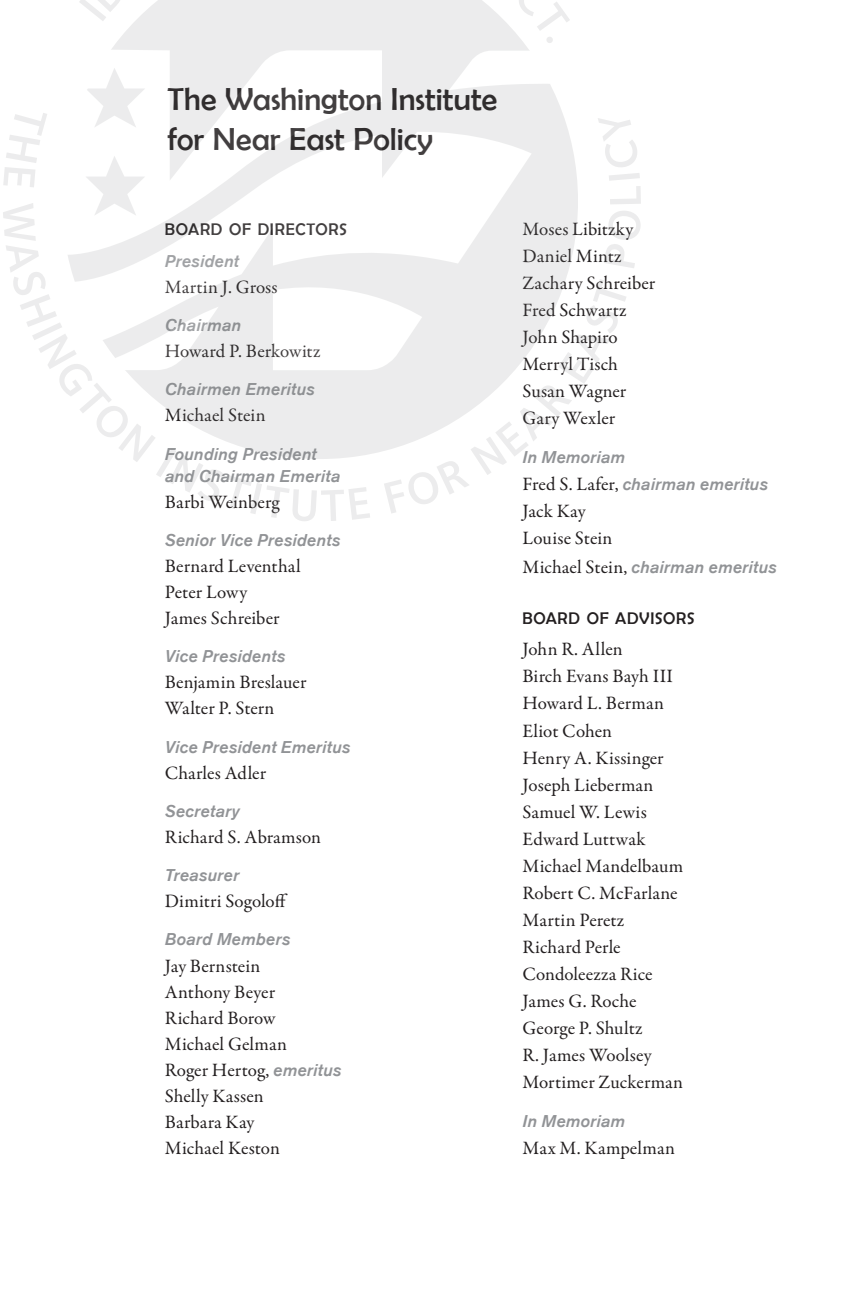
<style>
.page{position:relative;width:864px;height:1296px;background:#fff}
.page>*{position:absolute;margin:0;border:0;box-sizing:border-box;transform-origin:0 0}
.Chapter_title_no_TOC{font:32px/40px "Berlin Sans FB";letter-spacing:.005em;color:#231f20}
.Body_no_indent{font:19px/26px "Garamond Premr Pro";letter-spacing:.005em;color:#231f20}
.Staff_jobs{font:19px "Garamond Premr Pro";letter-spacing:.005em;color:#231f20}
.Staff_jobs-2{font:italic 500 17px/22px "Akzidenz Grotesk BE";letter-spacing:.01em;color:#919396}
.Level1{font:17px "Berlin Sans FB";letter-spacing:.04em;color:#231f20}
.s1{font-family:"Akzidenz Grotesk BE";font-weight:500;font-style:italic;font-size:17px;color:#919396}
.s2{font-family:"Garamond Premr Pro";font-weight:400;font-style:normal;font-size:19px;color:#231f20}
</style>
<div class="page">
<div style="left:112px;top:0;width:450px;height:113px;background:#ececed"></div>
<svg style="left:449px;top:51px;width:113px;height:39px"></svg>
<svg style="left:87px;top:49px;width:295px;height:64px"></svg>
<svg style="left:79px;top:0;width:43px;height:21px"></svg>
<svg style="left:517px;top:0;width:53px;height:44px"></svg>
<svg style="left:3px;top:113px;width:638px;height:408px"></svg>
<p class="Chapter_title_no_TOC" style="left:168px;top:79px;width:331px">The Washington Institute for Near East Policy</p>
<p class="Level1" style="left:165px;top:219px;width:184px">BOARD OF DIRECTORS</p>
<p class="Staff_jobs-2" style="left:165px;top:250px;width:76px">President</p>
<p class="Body_no_indent" style="left:165px;top:274px;width:114px">Martin J. Gross</p>
<p class="Staff_jobs-2" style="left:165px;top:314px;width:78px">Chairman</p>
<p class="Body_no_indent" style="left:165px;top:339px;width:157px">Howard P. Berkowitz</p>
<p class="Staff_jobs-2" style="left:165px;top:379px;width:151px">Chairmen Emeritus</p>
<p class="Body_no_indent" style="left:165px;top:403px;width:102px">Michael Stein</p>
<p class="Staff_jobs-2" style="left:165px;top:443px;width:177px">Founding President and Chairman Emerita</p>
<p class="Body_no_indent" style="left:165px;top:489px;width:116px">Barbi Weinberg</p>
<p class="Staff_jobs-2" style="left:165px;top:529px;width:177px">Senior Vice Presidents</p>
<p class="Body_no_indent" style="left:165px;top:553px;width:137px">Bernard Leventhal<br>Peter Lowy</p>
<p class="Body_no_indent" style="left:165px;top:606px;width:116px">James Schreiber</p>
<p class="Staff_jobs-2" style="left:165px;top:646px;width:122px">Vice Presidents</p>
<p class="Body_no_indent" style="left:165px;top:670px;width:143px">Benjamin Breslauer</p>
<p class="Body_no_indent" style="left:165px;top:696px;width:111px">Walter P. Stern</p>
<p class="Staff_jobs-2" style="left:165px;top:736px;width:187px">Vice President Emeritus</p>
<p class="Body_no_indent" style="left:165px;top:760px;width:103px">Charles Adler</p>
<p class="Staff_jobs-2" style="left:165px;top:800px;width:76px">Secretary</p>
<p class="Body_no_indent" style="left:165px;top:824px;width:158px">Richard S. Abramson</p>
<p class="Staff_jobs-2" style="left:165px;top:864px;width:76px">Treasurer</p>
<p class="Staff_jobs" style="left:165px;top:890px;width:124px">Dimitri Sogoloff</p>
<p class="Staff_jobs-2" style="left:165px;top:929px;width:127px">Board Members</p>
<p class="Body_no_indent" style="left:165px;top:953px;width:97px">Jay Bernstein</p>
<p class="Body_no_indent" style="left:165px;top:979px;width:112px">Anthony Beyer</p>
<p class="Body_no_indent" style="left:165px;top:1005px;width:112px">Richard Borow</p>
<p class="Body_no_indent" style="left:165px;top:1031px;width:124px">Michael Gelman</p>
<p class="Body_no_indent" style="left:165px;top:1057px;width:178px">Roger Hertog, <span class="s1">emeritus</span></p>
<p class="Body_no_indent" style="left:165px;top:1084px;width:101px">Shelly Kassen</p>
<p class="Body_no_indent" style="left:165px;top:1110px;width:91px">Barbara Kay</p>
<p class="Body_no_indent" style="left:165px;top:1136px;width:117px">Michael Keston</p>
<p class="Body_no_indent" style="left:522px;top:216px;width:112px">Moses Libitzky</p>
<p class="Body_no_indent" style="left:522px;top:243px;width:101px">Daniel Mintz</p>
<p class="Body_no_indent" style="left:522px;top:270px;width:134px">Zachary Schreiber</p>
<p class="Body_no_indent" style="left:522px;top:297px;width:106px">Fred Schwartz</p>
<p class="Body_no_indent" style="left:522px;top:324px;width:97px">John Shapiro</p>
<p class="Body_no_indent" style="left:522px;top:351px;width:97px">Merryl Tisch</p>
<p class="Body_no_indent" style="left:522px;top:378px;width:106px">Susan Wagner</p>
<p class="Body_no_indent" style="left:522px;top:405px;width:95px">Gary Wexler</p>
<p class="Staff_jobs-2" style="left:522px;top:446px;width:104px">In Memoriam</p>
<p class="Staff_jobs-2" style="left:522px;top:473px;width:247px"><span class="s2">Fred S. Lafer,</span> chairman emeritus</p>
<p class="Body_no_indent" style="left:522px;top:499px;width:65px">Jack Kay</p>
<p class="Body_no_indent" style="left:522px;top:526px;width:92px">Louise Stein</p>
<p class="Staff_jobs-2" style="left:522px;top:557px;width:256px"><span class="s2">Michael Stein,</span> chairman emeritus</p>
<p class="Level1" style="left:522px;top:609px;width:174px">BOARD OF ADVISORS</p>
<p class="Body_no_indent" style="left:522px;top:637px;width:102px">John R. Allen</p>
<p class="Body_no_indent" style="left:522px;top:664px;width:152px">Birch Evans Bayh III</p>
<p class="Body_no_indent" style="left:522px;top:691px;width:143px">Howard L. Berman</p>
<p class="Body_no_indent" style="left:522px;top:718px;width:91px">Eliot Cohen</p>
<p class="Body_no_indent" style="left:522px;top:745px;width:143px">Henry A. Kissinger</p>
<p class="Body_no_indent" style="left:522px;top:772px;width:133px">Joseph Lieberman</p>
<p class="Body_no_indent" style="left:522px;top:799px;width:126px">Samuel W. Lewis</p>
<p class="Body_no_indent" style="left:522px;top:826px;width:125px">Edward Luttwak</p>
<p class="Body_no_indent" style="left:522px;top:853px;width:162px">Michael Mandelbaum</p>
<p class="Body_no_indent" style="left:522px;top:880px;width:157px">Robert C. McFarlane</p>
<p class="Body_no_indent" style="left:522px;top:907px;width:103px">Martin Peretz</p>
<p class="Body_no_indent" style="left:522px;top:934px;width:100px">Richard Perle</p>
<p class="Body_no_indent" style="left:522px;top:962px;width:132px">Condoleezza Rice</p>
<p class="Body_no_indent" style="left:522px;top:989px;width:116px">James G. Roche</p>
<p class="Body_no_indent" style="left:522px;top:1016px;width:122px">George P. Shultz</p>
<p class="Body_no_indent" style="left:522px;top:1043px;width:131px">R. James Woolsey</p>
<p class="Body_no_indent" style="left:522px;top:1070px;width:162px">Mortimer Zuckerman</p>
<p class="Staff_jobs-2" style="left:522px;top:1111px;width:104px">In Memoriam</p>
<p class="Body_no_indent" style="left:522px;top:1136px;width:154px">Max M. Kampelman</p>
</div>
